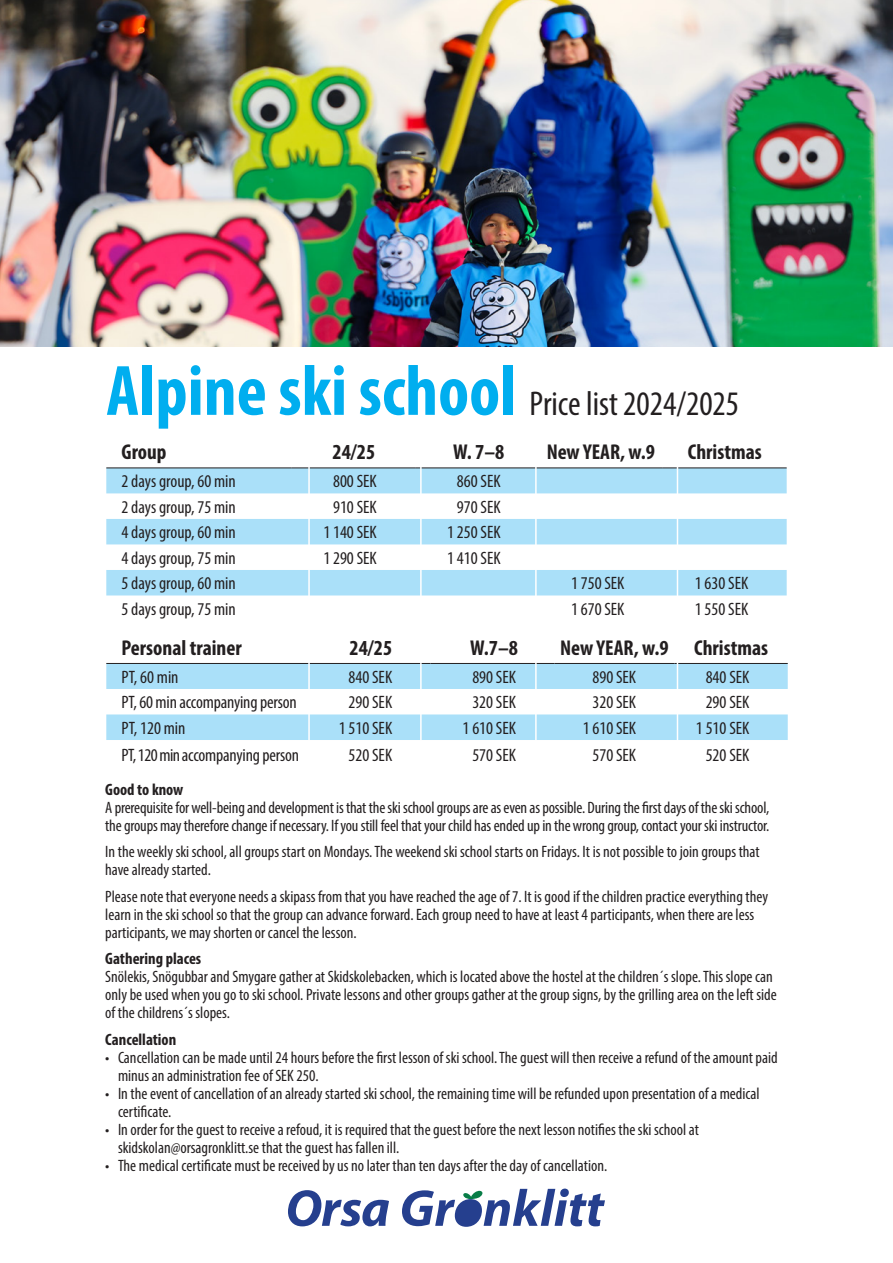
<style>
.page{position:relative;width:893px;height:1263px;background:#fff}
.page>*{position:absolute;margin:0;border:0;box-sizing:border-box;transform-origin:0 0}
.t1{font:condensed 34.5px "Myriad Pro";color:#231f20}
.t2{font:700 condensed 21.45px "Myriad Pro";color:#231f20}
.t3{font:condensed 18px "Myriad Pro";color:#231f20}
.t4{font:condensed 16.5px/18px "Myriad Pro";color:#231f20}
.t5{font:700 condensed 16.5px "Myriad Pro";color:#231f20}
.s1{font-weight:700;font-size:72px;color:#00aeef}
</style>
<div class="page">
<svg style="left:106px;top:468px;width:681px;height:127px;fill:#aae0f9"></svg>
<hr style="left:106px;top:467px;width:185px;height:1px;background:#231f20">
<hr style="left:291px;top:467px;width:124px;height:1px;background:#231f20">
<hr style="left:415px;top:467px;width:124px;height:1px;background:#231f20">
<hr style="left:539px;top:467px;width:124px;height:1px;background:#231f20">
<hr style="left:663px;top:467px;width:124px;height:1px;background:#231f20">
<svg style="left:106px;top:664px;width:682px;height:76px;fill:#aae0f9"></svg>
<hr style="left:106px;top:663px;width:202px;height:1px;background:#231f20">
<hr style="left:308px;top:663px;width:123px;height:1px;background:#231f20">
<hr style="left:431px;top:663px;width:123px;height:1px;background:#231f20">
<hr style="left:554px;top:663px;width:120px;height:1px;background:#231f20">
<hr style="left:674px;top:663px;width:114px;height:1px;background:#231f20">
<svg style="left:455px;top:1199px;width:27px;height:28px"></svg>
<svg style="left:288px;top:1190px;width:101px;height:36px"></svg>
<svg style="left:402px;top:1190px;width:53px;height:36px"></svg>
<svg style="left:463px;top:1188px;width:142px;height:38px"></svg>
<hr style="left:677px;top:463px;width:1px;height:321px;background:#fff">
<hr style="left:535px;top:463px;width:2px;height:321px;background:#fff">
<hr style="left:420px;top:463px;width:2px;height:321px;background:#fff">
<hr style="left:308px;top:463px;width:2px;height:321px;background:#fff">
<img style="left:0;top:0;width:893px;height:347px">
<p class="t1" style="left:106px;top:383px;width:634px"><span class="s1">Alpine ski school</span> Price list 2024/2025</p>
<p class="t2" style="left:122px;top:438px;width:47px">Group</p>
<p class="t2" style="left:332px;top:438px;width:44px">24/25</p>
<p class="t2" style="left:453px;top:438px;width:53px">W. 7–8</p>
<p class="t2" style="left:547px;top:438px;width:110px">New YEAR, w.9</p>
<p class="t2" style="left:688px;top:438px;width:75px">Christmas</p>
<p class="t3" style="left:122px;top:471px;width:116px">2 days group, 60 min</p>
<p class="t3" style="left:333px;top:471px;width:45px">800 SEK</p>
<p class="t3" style="left:457px;top:471px;width:45px">860 SEK</p>
<p class="t3" style="left:122px;top:496px;width:116px">2 days group, 75 min</p>
<p class="t3" style="left:333px;top:496px;width:45px">910 SEK</p>
<p class="t3" style="left:457px;top:496px;width:45px">970 SEK</p>
<p class="t3" style="left:122px;top:522px;width:116px">4 days group, 60 min</p>
<p class="t3" style="left:323px;top:522px;width:55px">1 140 SEK</p>
<p class="t3" style="left:447px;top:522px;width:55px">1 250 SEK</p>
<p class="t3" style="left:122px;top:547px;width:116px">4 days group, 75 min</p>
<p class="t3" style="left:323px;top:547px;width:55px">1 290 SEK</p>
<p class="t3" style="left:447px;top:547px;width:55px">1 410 SEK</p>
<p class="t3" style="left:122px;top:573px;width:116px">5 days group, 60 min</p>
<p class="t3" style="left:571px;top:573px;width:55px">1 750 SEK</p>
<p class="t3" style="left:695px;top:573px;width:55px">1 630 SEK</p>
<p class="t3" style="left:122px;top:598px;width:116px">5 days group, 75 min</p>
<p class="t3" style="left:571px;top:598px;width:55px">1 670 SEK</p>
<p class="t3" style="left:695px;top:598px;width:55px">1 550 SEK</p>
<p class="t2" style="left:122px;top:634px;width:122px">Personal trainer</p>
<p class="t2" style="left:349px;top:634px;width:44px">24/25</p>
<p class="t2" style="left:470px;top:634px;width:49px">W.7–8</p>
<p class="t2" style="left:560px;top:634px;width:110px">New YEAR, w.9</p>
<p class="t2" style="left:694px;top:634px;width:75px">Christmas</p>
<p class="t3" style="left:122px;top:666px;width:59px">PT, 60 min</p>
<p class="t3" style="left:348px;top:666px;width:45px">840 SEK</p>
<p class="t3" style="left:472px;top:666px;width:45px">890 SEK</p>
<p class="t3" style="left:592px;top:666px;width:45px">890 SEK</p>
<p class="t3" style="left:706px;top:666px;width:45px">840 SEK</p>
<p class="t3" style="left:122px;top:692px;width:177px">PT, 60 min accompanying person</p>
<p class="t3" style="left:348px;top:692px;width:45px">290 SEK</p>
<p class="t3" style="left:472px;top:692px;width:45px">320 SEK</p>
<p class="t3" style="left:592px;top:692px;width:45px">320 SEK</p>
<p class="t3" style="left:706px;top:692px;width:45px">290 SEK</p>
<p class="t3" style="left:122px;top:717px;width:65px">PT, 120 min</p>
<p class="t3" style="left:339px;top:717px;width:55px">1 510 SEK</p>
<p class="t3" style="left:463px;top:717px;width:55px">1 610 SEK</p>
<p class="t3" style="left:583px;top:717px;width:55px">1 610 SEK</p>
<p class="t3" style="left:696px;top:717px;width:55px">1 510 SEK</p>
<p class="t3" style="left:122px;top:744px;width:179px">PT, 120 min accompanying person</p>
<p class="t3" style="left:348px;top:744px;width:45px">520 SEK</p>
<p class="t3" style="left:472px;top:744px;width:45px">570 SEK</p>
<p class="t3" style="left:592px;top:744px;width:45px">570 SEK</p>
<p class="t3" style="left:706px;top:744px;width:45px">520 SEK</p>
<p class="t5" style="left:105px;top:779px;width:80px">Good to know</p>
<p class="t4" style="left:105px;top:798px;width:666px">A prerequisite for well-being and development is that the ski school groups are as even as possible. During the first days of the ski school, the groups may therefore change if necessary. If you still feel that your child has ended up in the wrong group, contact your ski instructor.</p>
<p class="t4" style="left:105px;top:843px;width:656px">In the weekly ski school, all groups start on Mondays. The weekend ski school starts on Fridays. It is not possible to join groups that have already started.</p>
<p class="t4" style="left:105px;top:887px;width:664px">Please note that everyone needs a skipass from that you have reached the age of 7. It is good if the children practice everything they learn in the ski school so that the group can advance forward. Each group need to have at least 4 participants, when there are less participants, we may shorten or cancel the lesson.</p>
<p class="t5" style="left:105px;top:948px;width:98px">Gathering places</p>
<p class="t4" style="left:105px;top:968px;width:673px">Snölekis, Snögubbar and Smygare gather at Skidskolebacken, which is located above the hostel at the children´s slope. This slope can only be used when you go to ski school. Private lessons and other groups gather at the group signs, by the grilling area on the left side of the childrens´s slopes.</p>
<p class="t5" style="left:105px;top:1029px;width:73px">Cancellation</p>
<p class="t4" style="left:118px;top:1048px;width:661px;text-indent:-13px">• Cancellation can be made until 24 hours before the first lesson of ski school. The guest will then receive a refund of the amount paid minus an administration fee of SEK 250.</p>
<p class="t4" style="left:118px;top:1084px;width:643px;text-indent:-13px">• In the event of cancellation of an already started ski school, the remaining time will be refunded upon presentation of a medical certificate.</p>
<p class="t4" style="left:118px;top:1120px;width:582px;text-indent:-13px">• In order for the guest to receive a refoud, it is required that the guest before the next lesson notifies the ski school at skidskolan@orsagronklitt.se that the guest has fallen ill.</p>
<p class="t4" style="left:105px;top:1156px;width:503px">• The medical certificate must be received by us no later than ten days after the day of cancellation.</p>
</div>
